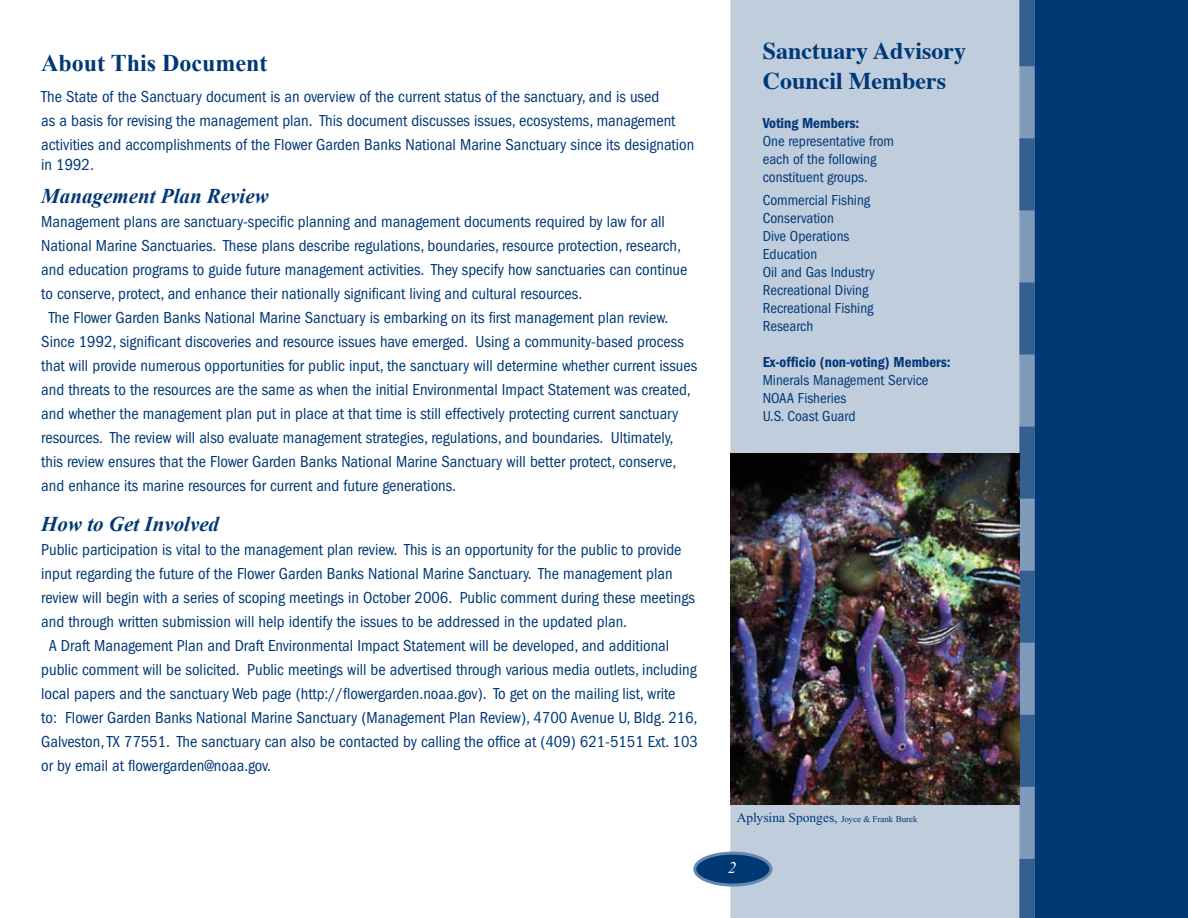
<style>
.page{position:relative;width:1188px;height:918px;background:#fff}
.page>*{position:absolute;margin:0;border:0;box-sizing:border-box;transform-origin:0 0}
.t1{font:700 24px/30px "Times";color:#003876}
.t2{font:700 24px "Times New Roman";color:#003876}
.t3{font:italic 700 21px "Times New Roman";color:#003876}
.t4{font:condensed 16.5px/24px "Franklin Gothic";color:#003876}
.t5{font:italic 16.5px "Times New Roman";color:#fff}
.t6{font:condensed 15px/18px "Franklin Gothic";color:#003876}
.t7{font:600 condensed 15px "Franklin Gothic";color:#003876}
.t8{font:13.5px "Times New Roman";color:#003876}
.s1{font-size:9px}
</style>
<div class="page">
<div style="left:730px;top:0;width:290px;height:918px;background:#bfcddd"></div>
<div style="left:1034px;top:0;width:154px;height:918px;background:#003876"></div>
<svg style="left:1020px;top:0;width:14px;height:918px;background:#577ba4"></svg>
<div style="left:695px;top:853px;width:76px;height:32px;background:#003876;border-radius:50%"></div>
<div style="left:693px;top:852px;width:79px;height:35px;border:3px solid #6688ad;border-radius:50%"></div>
<img style="left:730px;top:453px;width:290px;height:351px">
<h1 class="t2" style="left:41px;top:49px;width:228px">About This Document</h1>
<p class="t4" style="left:41px;top:85px;width:655px">The State of the Sanctuary document is an overview of the current status of the sanctuary, and is used<br>as a basis for revising the management plan. This document discusses issues, ecosystems, management activities and accomplishments of the Flower Garden Banks National Marine Sanctuary since its designation</p>
<p class="t4" style="left:41px;top:153px;width:54px">in 1992.</p>
<p class="t3" style="left:41px;top:183px;width:229px">Management Plan Review</p>
<p class="t4" style="left:41px;top:209px;width:625px">Management plans are sanctuary-specific planning and management documents required by law for all</p>
<p class="t4" style="left:41px;top:233px;width:641px">National Marine Sanctuaries. These plans describe regulations, boundaries, resource protection, research,</p>
<p class="t4" style="left:41px;top:257px;width:648px">and education programs to guide future management activities. They specify how sanctuaries can continue</p>
<p class="t4" style="left:41px;top:281px;width:543px">to conserve, protect, and enhance their nationally significant living and cultural resources.</p>
<p class="t4" style="left:49px;top:305px;width:621px">The Flower Garden Banks National Marine Sanctuary is embarking on its first management plan review.</p>
<p class="t4" style="left:41px;top:329px;width:644px">Since 1992, significant discoveries and resource issues have emerged. Using a community-based process</p>
<p class="t4" style="left:41px;top:353px;width:657px">that will provide numerous opportunities for public input, the sanctuary will determine whether current issues</p>
<p class="t4" style="left:41px;top:377px;width:651px">and threats to the resources are the same as when the initial Environmental Impact Statement was created,</p>
<p class="t4" style="left:41px;top:401px;width:639px">and whether the management plan put in place at that time is still effectively protecting current sanctuary</p>
<p class="t4" style="left:41px;top:425px;width:634px">resources. The review will also evaluate management strategies, regulations, and boundaries. Ultimately,</p>
<p class="t4" style="left:41px;top:449px;width:637px">this review ensures that the Flower Garden Banks National Marine Sanctuary will better protect, conserve,</p>
<p class="t4" style="left:41px;top:473px;width:417px">and enhance its marine resources for current and future generations.</p>
<p class="t3" style="left:41px;top:512px;width:179px">How to Get Involved</p>
<p class="t4" style="left:41px;top:538px;width:642px">Public participation is vital to the management plan review. This is an opportunity for the public to provide</p>
<p class="t4" style="left:41px;top:562px;width:633px">input regarding the future of the Flower Garden Banks National Marine Sanctuary. The management plan</p>
<p class="t4" style="left:41px;top:586px;width:655px">review will begin with a series of scoping meetings in October 2006. Public comment during these meetings</p>
<p class="t4" style="left:41px;top:610px;width:587px">and through written submission will help identify the issues to be addressed in the updated plan.</p>
<p class="t4" style="left:49px;top:634px;width:622px">A Draft Management Plan and Draft Environmental Impact Statement will be developed, and additional</p>
<p class="t4" style="left:41px;top:658px;width:657px">public comment will be solicited. Public meetings will be advertised through various media outlets, including</p>
<p class="t4" style="left:41px;top:682px;width:636px">local papers and the sanctuary Web page (http://flowergarden.noaa.gov). To get on the mailing list, write</p>
<p class="t4" style="left:41px;top:706px;width:658px">to: Flower Garden Banks National Marine Sanctuary (Management Plan Review), 4700 Avenue U, Bldg. 216,</p>
<p class="t4" style="left:41px;top:730px;width:658px">Galveston, TX 77551. The sanctuary can also be contacted by calling the office at (409) 621-5151 Ext. 103</p>
<p class="t4" style="left:41px;top:754px;width:231px">or by email at flowergarden@noaa.gov.</p>
<h1 class="t1" style="left:763px;top:36px;width:205px">Sanctuary Advisory<br>Council Members</h1>
<p class="t7" style="left:763px;top:115px;width:98px">Voting Members:</p>
<p class="t6" style="left:763px;top:132px;width:133px">One representative from each of the following constituent groups.</p>
<p class="t6" style="left:763px;top:191px;width:114px">Commercial Fishing<br>Conservation<br>Dive Operations<br>Education<br>Oil and Gas Industry<br>Recreational Diving<br>Recreational Fishing<br>Research</p>
<p class="t7" style="left:763px;top:353px;width:190px">Ex-officio (non-voting) Members:</p>
<p class="t6" style="left:763px;top:371px;width:167px">Minerals Management Service<br>NOAA Fisheries<br>U.S. Coast Guard</p>
<p class="t8" style="left:737px;top:810px;width:182px">Aplysina Sponges, <span class="s1">Joyce &amp; Frank Burek</span></p>
<p class="t5" style="left:728px;top:859px;width:10px">2</p>
</div>
